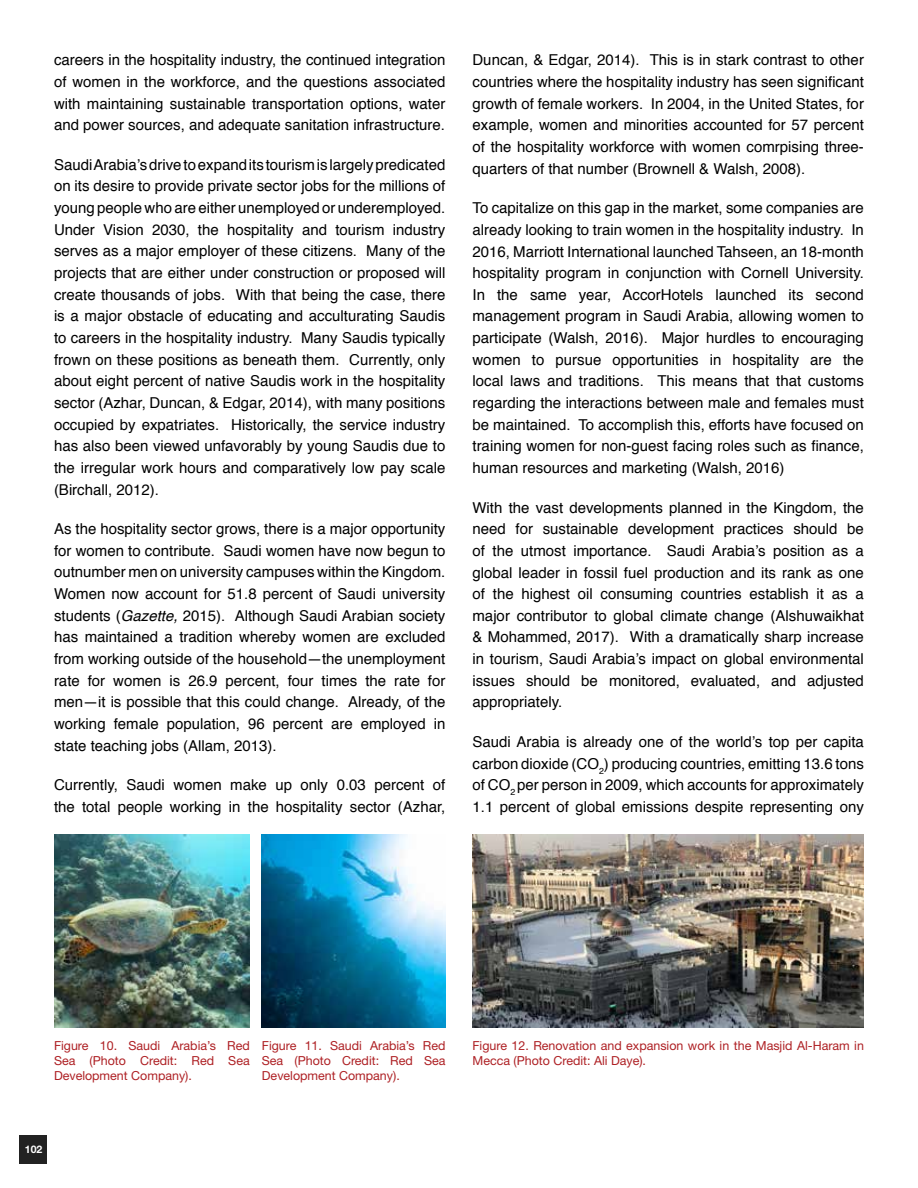
<style>
.page{position:relative;width:918px;height:1188px;background:#fff}
.page>*{position:absolute;margin:0;border:0;box-sizing:border-box;transform-origin:0 0}
.t1{font:15px/21.6px "Helvetica";color:#000;text-align:justify}
.t2{font:12.45px/15px "Helvetica Neue LT Std";color:#ae2024;text-align:justify}
.t3{font:700 10.5px "Helvetica Neue LT Std";color:#fff}
.s1{font-style:italic}
</style>
<div class="page">
<div style="left:20px;top:1135px;width:27px;height:29px;background:#222"></div>
<img style="left:472px;top:834px;width:392px;height:194px">
<img style="left:54px;top:834px;width:196px;height:194px">
<img style="left:262px;top:834px;width:184px;height:194px">
<p class="t1" style="left:54px;top:50px;width:393px">careers in the hospitality industry, the continued integration of women in the workforce, and the questions associated with maintaining sustainable transportation options, water and power sources, and adequate sanitation infrastructure.</p>
<p class="t1" style="left:54px;top:154px;width:393px">Saudi Arabia’s drive to expand its tourism is largely predicated on its desire to provide private sector jobs for the millions of young people who are either unemployed or underemployed.<br>Under Vision 2030, the hospitality and tourism industry serves as a major employer of these citizens. Many of the projects that are either under construction or proposed will create thousands of jobs. With that being the case, there is a major obstacle of educating and acculturating Saudis to careers in the hospitality industry. Many Saudis typically frown on these positions as beneath them. Currently, only about eight percent of native Saudis work in the hospitality sector (Azhar, Duncan, &amp; Edgar, 2014), with many positions occupied by expatriates. Historically, the service industry has also been viewed unfavorably by young Saudis due to the irregular work hours and comparatively low pay scale (Birchall, 2012).</p>
<p class="t1" style="left:54px;top:519px;width:393px">As the hospitality sector grows, there is a major opportunity for women to contribute. Saudi women have now begun to outnumber men on university campuses within the Kingdom.<br>Women now account for 51.8 percent of Saudi university students (<span class="s1">Gazette,</span> 2015). Although Saudi Arabian society has maintained a tradition whereby women are excluded from working outside of the household—the unemployment rate for women is 26.9 percent, four times the rate for men—it is possible that this could change. Already, of the working female population, 96 percent are employed in state teaching jobs (Allam, 2013).</p>
<p class="t1" style="left:54px;top:775px;width:393px">Currently, Saudi women make up only 0.03 percent of the total people working in the hospitality sector (Azhar,</p>
<p class="t1" style="left:472px;top:50px;width:393px">Duncan, &amp; Edgar, 2014). This is in stark contrast to other countries where the hospitality industry has seen significant growth of female workers. In 2004, in the United States, for example, women and minorities accounted for 57 percent of the hospitality workforce with women comrpising three&shy;quarters of that number (Brownell &amp; Walsh, 2008).</p>
<p class="t1" style="left:472px;top:198px;width:393px">To capitalize on this gap in the market, some companies are already looking to train women in the hospitality industry. In 2016, Marriott International launched Tahseen, an 18-month hospitality program in conjunction with Cornell University.<br>In the same year, AccorHotels launched its second management program in Saudi Arabia, allowing women to participate (Walsh, 2016). Major hurdles to encouraging women to pursue opportunities in hospitality are the local laws and traditions. This means that that customs regarding the interactions between male and females must be maintained. To accomplish this, efforts have focused on training women for non-guest facing roles such as finance, human resources and marketing (Walsh, 2016)</p>
<p class="t1" style="left:472px;top:497px;width:393px">With the vast developments planned in the Kingdom, the need for sustainable development practices should be of the utmost importance. Saudi Arabia’s position as a global leader in fossil fuel production and its rank as one of the highest oil consuming countries establish it as a major contributor to global climate change (Alshuwaikhat &amp; Mohammed, 2017). With a dramatically sharp increase in tourism, Saudi Arabia’s impact on global environmental issues should be monitored, evaluated, and adjusted appropriately.</p>
<p class="t1" style="left:472px;top:731px;width:393px">Saudi Arabia is already one of the world’s top per capita carbon dioxide (CO<sub>2</sub>) producing countries, emitting 13.6 tons of CO<sub>2</sub> per person in 2009, which accounts for approximately 1.1 percent of global emissions despite representing ony</p>
<p class="t2" style="left:54px;top:1038px;width:197px">Figure 10. Saudi Arabia’s Red Sea (Photo Credit: Red Sea Development Company).</p>
<p class="t2" style="left:262px;top:1038px;width:185px">Figure 11. Saudi Arabia’s Red Sea (Photo Credit: Red Sea Development Company).</p>
<p class="t3" style="left:25px;top:1142px;width:19px">102</p>
<p class="t2" style="left:472px;top:1038px;width:393px">Figure 12. Renovation and expansion work in the Masjid Al-Haram in<br>Mecca (Photo Credit: Ali Daye).</p>
</div>
